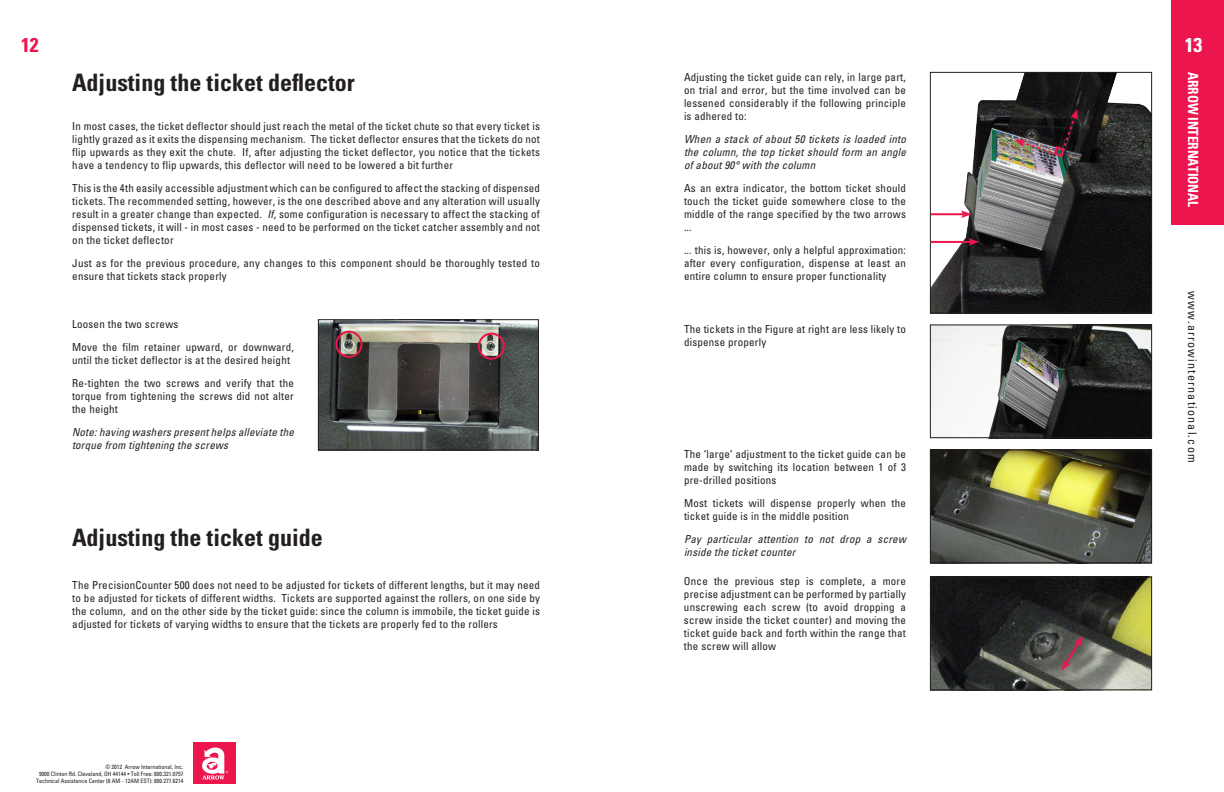
<style>
.page{position:relative;width:1224px;height:792px;background:#fff}
.page>*{position:absolute;margin:0;border:0;box-sizing:border-box;transform-origin:0 0}
.Main_Text{font:700 condensed 24px "Univers";color:#231f20}
.t1{font:700 condensed 20px "Univers";color:#ed154e}
.t2{font:700 condensed 20px "Univers";color:#fff}
.t3{font:700 condensed 14px "Univers";letter-spacing:-.01em;color:#fff;scale:.95 1}
.t4{font:condensed 12px "Univers";letter-spacing:.1em;color:#231f20}
.Main_Text_-_Columns{font:condensed 11px/13px "Univers";letter-spacing:.02em;color:#231f20;text-align:justify}
.Main_Text_-_Columns-2{font:italic condensed 11px/13px "Univers";letter-spacing:.02em;color:#231f20}
.t5{font:condensed 6px/7px "Univers";color:#231f20;text-align:right}
.s1{font-style:italic}
</style>
<div class="page">
<img style="left:320px;top:321px;width:217px;height:127px">
<div style="left:318px;top:319px;width:221px;height:131px;border:1px solid #231f20"></div>
<div style="left:336px;top:331px;width:27px;height:27px;border:2px solid #ed154e;border-radius:50%"></div>
<div style="left:478px;top:333px;width:27px;height:27px;border:2px solid #ed154e;border-radius:50%"></div>
<img style="left:932px;top:74px;width:218px;height:237px">
<div style="left:930px;top:72px;width:222px;height:241px;border:1px solid #231f20"></div>
<img style="left:1014px;top:109px;width:64px;height:50px">
<hr style="left:931px;top:213px;width:34px;height:2px;background:#ed154e">
<svg style="left:961px;top:210px;width:11px;height:8px"></svg>
<hr style="left:931px;top:241px;width:41px;height:2px;background:#ed154e">
<svg style="left:968px;top:238px;width:11px;height:8px"></svg>
<img style="left:932px;top:327px;width:218px;height:109px">
<div style="left:930px;top:325px;width:222px;height:113px;border:1px solid #231f20"></div>
<img style="left:932px;top:452px;width:218px;height:109px">
<div style="left:930px;top:450px;width:222px;height:113px;border:1px solid #231f20"></div>
<img style="left:932px;top:579px;width:218px;height:109px">
<div style="left:930px;top:577px;width:222px;height:113px;border:1px solid #231f20"></div>
<svg style="left:1062px;top:636px;width:21px;height:35px"></svg>
<div style="left:193px;top:742px;width:42px;height:41px;background:#ed154e"></div>
<svg style="left:202px;top:747px;width:26px;height:32px"></svg>
<div style="left:1172px;top:0;width:52px;height:225px;background:#ed154e"></div>
<h2 class="t1" style="left:21px;top:33px;width:19px">12</h2>
<p class="Main_Text" style="left:72px;top:68px;width:284px">Adjusting the ticket deflector</p>
<p class="Main_Text_-_Columns" style="left:72px;top:119px;width:469px">In most cases, the ticket deflector should just reach the metal of the ticket chute so that every ticket is lightly grazed as it exits the dispensing mechanism. The ticket deflector ensures that the tickets do not flip upwards as they exit the chute. If, after adjusting the ticket deflector, you notice that the tickets have a tendency to flip upwards, this deflector will need to be lowered a bit further</p>
<p class="Main_Text_-_Columns" style="left:72px;top:181px;width:469px">This is the 4th easily accessible adjustment which can be configured to affect the stacking of dispensed tickets. The recommended setting, however, is the one described above and any alteration will usually result in a greater change than expected. <span class="s1">If,</span> some configuration is necessary to affect the stacking of dispensed tickets, it will - in most cases - need to be performed on the ticket catcher assembly and not on the ticket deflector</p>
<p class="Main_Text_-_Columns" style="left:72px;top:256px;width:469px">Just as for the previous procedure, any changes to this component should be thoroughly tested to ensure that tickets stack properly</p>
<p class="Main_Text_-_Columns" style="left:72px;top:318px;width:108px">Loosen the two screws</p>
<p class="Main_Text_-_Columns" style="left:72px;top:341px;width:224px">Move the film retainer upward, or downward, until the ticket deflector is at the desired height</p>
<p class="Main_Text_-_Columns" style="left:72px;top:377px;width:223px">Re-tighten the two screws and verify that the torque from tightening the screws did not alter the height</p>
<p class="Main_Text_-_Columns-2" style="left:72px;top:426px;width:224px">Note: having washers present helps alleviate the torque from tightening the screws</p>
<p class="Main_Text" style="left:72px;top:523px;width:252px">Adjusting the ticket guide</p>
<p class="Main_Text_-_Columns" style="left:72px;top:578px;width:469px">The PrecisionCounter 500 does not need to be adjusted for tickets of different lengths, but it may need to be adjusted for tickets of different widths. Tickets are supported against the rollers, on one side by the column, and on the other side by the ticket guide: since the column is immobile, the ticket guide is adjusted for tickets of varying widths to ensure that the tickets are properly fed to the rollers</p>
<p class="t5" style="left:36px;top:764px;width:149px">© 2012 Arrow International, Inc.<br>9900 Clinton Rd. Cleveland, OH 44144 • Toll Free: 800.321.0757<br>Technical Assistance Center (8 AM - 12AM EST): 800.277.6214</p>
<p class="Main_Text_-_Columns" style="left:684px;top:70px;width:224px">Adjusting the ticket guide can rely, in large part, on trial and error, but the time involved can be lessened considerably if the following principle is adhered to:</p>
<p class="Main_Text_-_Columns-2" style="left:684px;top:132px;width:224px;text-align:justify">When a stack of about 50 tickets is loaded into the column, the top ticket should form an angle of about 90° with the column</p>
<p class="Main_Text_-_Columns" style="left:684px;top:181px;width:224px">As an extra indicator, the bottom ticket should touch the ticket guide somewhere close to the middle of the range specified by the two arrows ...</p>
<p class="Main_Text_-_Columns" style="left:684px;top:243px;width:223px">... this is, however, only a helpful approximation: after every configuration, dispense at least an entire column to ensure proper functionality</p>
<p class="Main_Text_-_Columns" style="left:684px;top:323px;width:223px">The tickets in the Figure at right are less likely to dispense properly</p>
<p class="Main_Text_-_Columns" style="left:684px;top:448px;width:223px">The ‘large’ adjustment to the ticket guide can be made by switching its location between 1 of 3 pre-drilled positions</p>
<p class="Main_Text_-_Columns" style="left:684px;top:497px;width:224px">Most tickets will dispense properly when the ticket guide is in the middle position</p>
<p class="Main_Text_-_Columns-2" style="left:684px;top:533px;width:223px">Pay particular attention to not drop a screw inside the ticket counter</p>
<p class="Main_Text_-_Columns" style="left:684px;top:575px;width:224px">Once the previous step is complete, a more precise adjustment can be performed by partially unscrewing each screw (to avoid dropping a screw inside the ticket counter) and moving the ticket guide back and forth within the range that the screw will allow</p>
<h2 class="t2" style="left:1185px;top:33px;width:19px">13</h2>
<p class="t3" style="left:1202px;top:72px;width:144px;rotate:90deg">ARROW INTERNATIONAL</p>
<p class="t4" style="left:1200px;top:291px;width:173px;rotate:90deg">www.arrowinternational.com</p>
</div>
